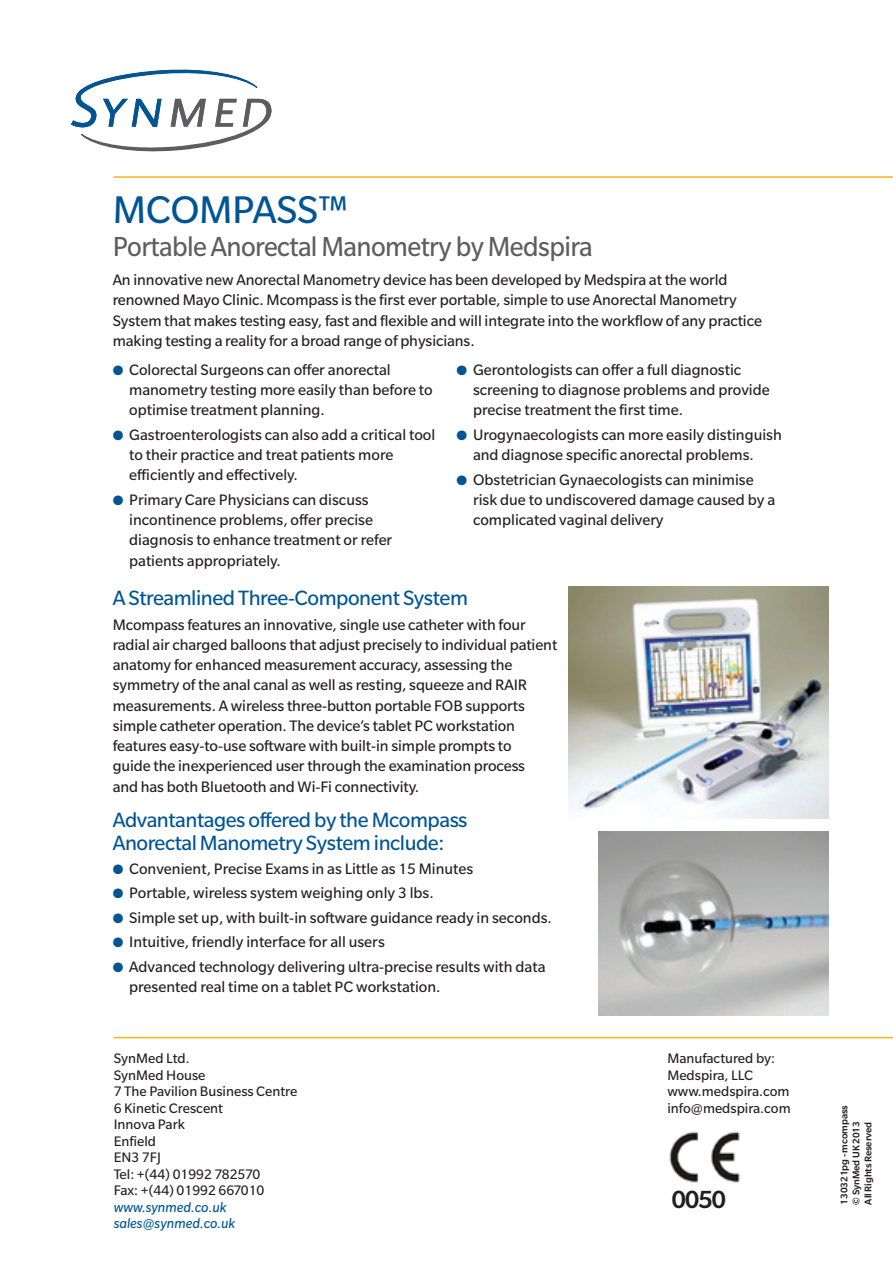
<style>
.page{position:relative;width:893px;height:1263px;background:#fff}
.page>*{position:absolute;margin:0;border:0;box-sizing:border-box;transform-origin:0 0}
.t1{font:42px "Slate";letter-spacing:-.01em;color:#015594}
.t2{font:30px "Slate";letter-spacing:-.02em;color:#5e5d60;scale:.95 1}
.t3{font:500 27px "Slate";color:#231f20}
.t4{font:22.5px/22.5px "Slate";letter-spacing:-.02em;color:#015594}
.t5{font:16.5px/20.2px "Slate";color:#231f20}
.t6{font:15px/16.5px "Slate";color:#231f20}
.t7{font:italic 15px/16.5px "Slate";color:#015594}
.t8{font:500 10.5px/12px "Slate";letter-spacing:-.01em;color:#231f20}
.s1{color:#015594}
</style>
<div class="page">
<hr style="left:114px;top:1037px;width:779px;height:1px;background:#fbb416">
<img style="left:669px;top:1131px;width:71px;height:52px">
<hr style="left:114px;top:176px;width:779px;height:2px;background:#fbb416">
<svg style="left:71px;top:69px;width:201px;height:83px"></svg>
<img style="left:569px;top:587px;width:259px;height:232px">
<img style="left:598px;top:831px;width:230px;height:184px">
<h1 class="t1" style="left:113px;top:188px;width:236px">MCOMPASS™</h1>
<h2 class="t2" style="left:113px;top:231px;width:507px">Portable Anorectal Manometry by Medspira</h2>
<p class="t5" style="left:113px;top:270px;width:651px">An innovative new Anorectal Manometry device has been developed by Medspira at the world renowned Mayo Clinic. Mcompass is the first ever portable, simple to use Anorectal Manometry System that makes testing easy, fast and flexible and will integrate into the workflow of any practice making testing a reality for a broad range of physicians.</p>
<p class="t5" style="left:129px;top:359px;width:305px;text-indent:-16px"><span class="s1">●</span> Colorectal Surgeons can offer anorectal manometry testing more easily than before to optimise treatment planning.</p>
<p class="t5" style="left:129px;top:424px;width:308px;text-indent:-16px"><span class="s1">●</span> Gastroenterologists can also add a critical tool to their practice and treat patients more efficiently and effectively.</p>
<p class="t5" style="left:129px;top:489px;width:265px;text-indent:-16px"><span class="s1">●</span> Primary Care Physicians can discuss incontinence problems, offer precise diagnosis to enhance treatment or refer patients appropriately.</p>
<p class="t5" style="left:473px;top:359px;width:298px;text-indent:-16px"><span class="s1">●</span> Gerontologists can offer a full diagnostic screening to diagnose problems and provide precise treatment the first time.</p>
<p class="t5" style="left:473px;top:424px;width:310px;text-indent:-16px"><span class="s1">●</span> Urogynaecologists can more easily distinguish and diagnose specific anorectal problems.</p>
<p class="t5" style="left:473px;top:469px;width:304px;text-indent:-16px"><span class="s1">●</span> Obstetrician Gynaecologists can minimise risk due to undiscovered damage caused by a complicated vaginal delivery</p>
<h3 class="t4" style="left:113px;top:587px;width:357px">A Streamlined Three-Component System</h3>
<p class="t5" style="left:113px;top:614px;width:446px">Mcompass features an innovative, single use catheter with four radial air charged balloons that adjust precisely to individual patient anatomy for enhanced measurement accuracy, assessing the symmetry of the anal canal as well as resting, squeeze and RAIR measurements. A wireless three-button portable FOB supports simple catheter operation. The device’s tablet PC workstation features easy-to-use software with built-in simple prompts to<br>guide the inexperienced user through the examination process<br>and has both Bluetooth and Wi-Fi connectivity.</p>
<h3 class="t4" style="left:113px;top:809px;width:356px">Advantantages offered by the Mcompass<br>Anorectal Manometry System include:</h3>
<p class="t5" style="left:113px;top:858px;width:362px"><span class="s1">●</span> Convenient, Precise Exams in as Little as 15 Minutes</p>
<p class="t5" style="left:113px;top:883px;width:322px"><span class="s1">●</span> Portable, wireless system weighing only 3 lbs.</p>
<p class="t5" style="left:113px;top:907px;width:441px"><span class="s1">●</span> Simple set up, with built-in software guidance ready in seconds.</p>
<p class="t5" style="left:113px;top:932px;width:274px"><span class="s1">●</span> Intuitive, friendly interface for all users</p>
<p class="t5" style="left:129px;top:956px;width:418px;text-indent:-16px"><span class="s1">●</span> Advanced technology delivering ultra-precise results with data presented real time on a tablet PC workstation.</p>
<p class="t6" style="left:114px;top:1050px;width:185px">SynMed Ltd.<br>SynMed House<br>7 The Pavilion Business Centre<br>6 Kinetic Crescent<br>Innova Park<br>Enfield<br>EN3 7FJ<br>Tel: +(44) 01992 782570<br>Fax: +(44) 01992 667010</p>
<p class="t7" style="left:114px;top:1198px;width:123px">www.synmed.co.uk sales@synmed.co.uk</p>
<p class="t6" style="left:667px;top:1050px;width:125px">Manufactured by:<br>Medspira, LLC www.medspira.com info@medspira.com</p>
<h3 class="t3" style="left:671px;top:1185px;width:56px">0050</h3>
<p class="t8" style="left:838px;top:1204px;width:101px;rotate:-90deg">130321pg - mcompass © SynMed UK 2013<br>All Rights Reserved</p>
</div>
